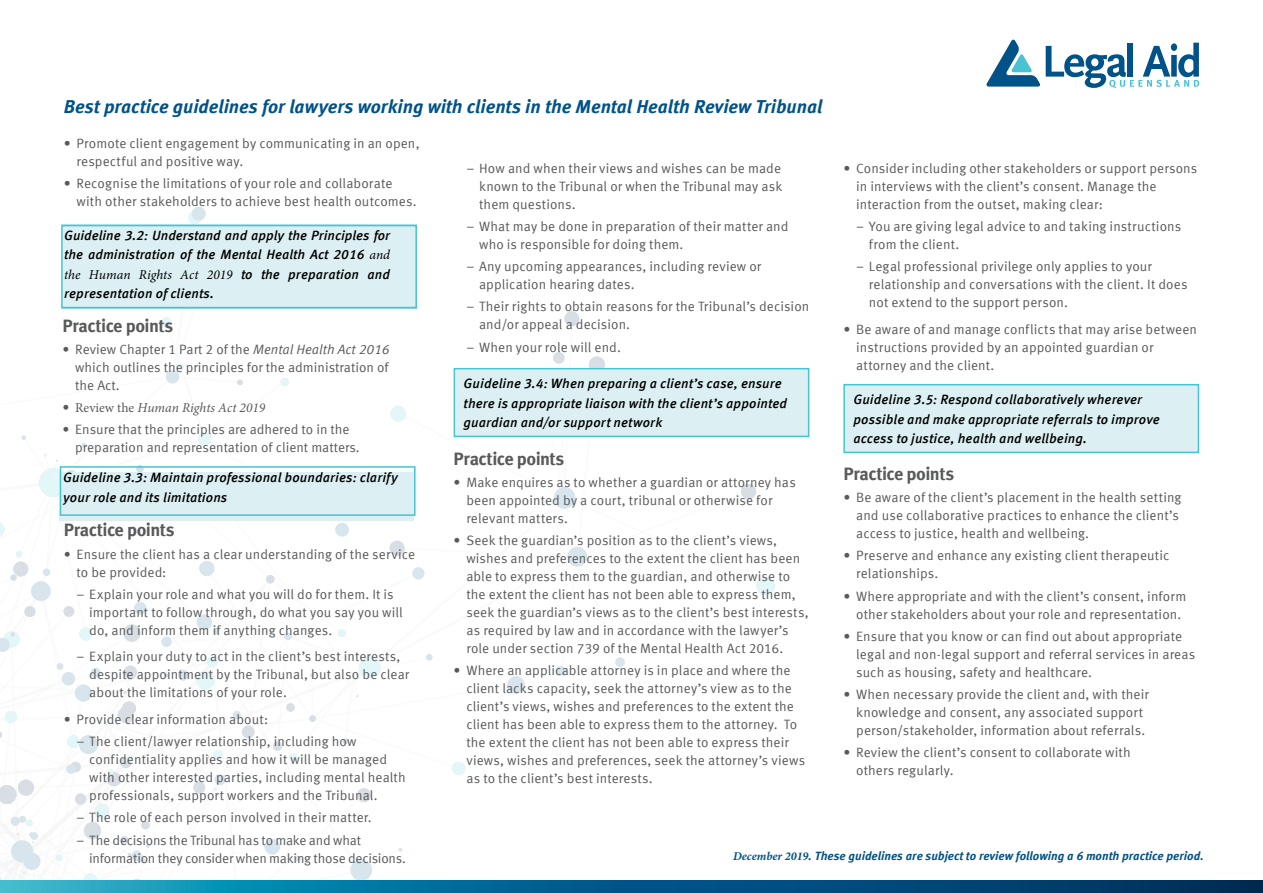
<style>
.page{position:relative;width:1263px;height:893px;background:#fff}
.page>*{position:absolute;margin:0;border:0;box-sizing:border-box;transform-origin:0 0}
.t1{font:italic 700 18.75px "Meta Offc";color:#005288}
.t2{font:700 18px "Meta Offc";letter-spacing:-.03em;color:#58595b}
.t3{font:13.5px/18px "Meta Offc Norm";letter-spacing:.005em;color:#58595b}
.t4{font:italic 500 13.5px/19.5px "Meta Offc";letter-spacing:.005em;color:#000}
.t5{font:13.5px/18px "Meta Offc Norm";letter-spacing:-.02em;color:#58595b}
.t6{font:italic 13.5px "Minion Pro";color:#000}
.t7{font:italic 13.5px "Minion Pro";color:#58595b}
.t8{font:italic 700 12px "Meta Offc";color:#005288}
.s1{font-family:"Minion Pro";font-weight:400}
.s2{font-family:"Meta Offc";font-weight:500}
.s3{font-family:"Meta Offc Norm Ita"}
.s4{font-family:"Meta Offc Norm";font-style:normal}
.s5{font-style:normal}
.s6{font-family:"Minion Pro"}
</style>
<div class="page">
<div style="left:188px;top:211px;width:13px;height:13px;background:#e3f6f8;border-radius:50%"></div>
<div style="left:192px;top:207px;width:14px;height:14px;background:#d9e5ed;border-radius:50%"></div>
<div style="left:756px;top:577px;width:19px;height:18px;background:#e3f6f8;border-radius:50%"></div>
<svg style="left:0;top:215px;width:766px;height:665px"></svg>
<svg style="left:66px;top:470px;width:10px;height:10px"></svg>
<svg style="left:986px;top:39px;width:213px;height:49px"></svg>
<svg style="left:0;top:880px;width:1263px;height:13px;background:#07638e"></svg>
<div style="left:62px;top:225px;width:354px;height:83px;background:#dcf0f3"></div>
<div style="left:61px;top:225px;width:356px;height:83px;border:2px solid #47c3d3"></div>
<div style="left:60px;top:472px;width:354px;height:48px;background:#dcf0f3"></div>
<div style="left:60px;top:466px;width:355px;height:50px;border:2px solid #47c3d3"></div>
<div style="left:454px;top:369px;width:355px;height:67px;background:#dcf0f3"></div>
<div style="left:454px;top:368px;width:355px;height:69px;border:2px solid #47c3d3"></div>
<div style="left:844px;top:385px;width:354px;height:67px;background:#dcf0f3"></div>
<div style="left:843px;top:384px;width:356px;height:69px;border:2px solid #47c3d3"></div>
<h1 class="t1" style="left:64px;top:95px;width:760px">Best practice guidelines for lawyers working with clients in the Mental Health Review Tribunal</h1>
<p class="t3" style="left:77px;top:134px;width:344px;text-indent:-13px">• Promote client engagement by communicating in an open, respectful and positive way.</p>
<p class="t3" style="left:77px;top:175px;width:342px;text-indent:-13px">• Recognise the limitations of your role and collaborate with other stakeholders to achieve best health outcomes.</p>
<p class="t4" style="left:64px;top:226px;width:327px">Guideline 3.2: Understand and apply the Principles for the administration of the Mental Health Act 2016 <span class="s1">and</span></p>
<p class="t6" style="left:64px;top:265px;width:327px">the Human Rights Act 2019 <span class="s2">to the preparation and</span></p>
<p class="t4" style="left:64px;top:284px;width:151px">representation of clients.</p>
<h2 class="t2" style="left:62px;top:315px;width:112px">Practice points</h2>
<p class="t3" style="left:75px;top:341px;width:316px;text-align:justify;text-indent:-13px">• Review Chapter 1 Part 2 of the <span class="s3">Mental Health Act 2016 </span>which outlines the principles for the administration of the Act.</p>
<p class="t7" style="left:62px;top:399px;width:204px"><span class="s4">•</span> <span class="s5">Review the</span> Human Rights Act 2019</p>
<p class="t3" style="left:75px;top:421px;width:286px;text-indent:-13px">• Ensure that the principles are adhered to in the preparation and representation of client matters.</p>
<p class="t4" style="left:63px;top:468px;width:336px">Guideline 3.3: Maintain professional boundaries: clarify your role and its limitations</p>
<h2 class="t2" style="left:64px;top:519px;width:112px">Practice points</h2>
<p class="t3" style="left:77px;top:545px;width:340px;text-indent:-13px">• Ensure the client has a clear understanding of the service to be provided:</p>
<p class="t3" style="left:89px;top:586px;width:315px;text-indent:-13px">– Explain your role and what you will do for them. It is important to follow through, do what you say you will do, and inform them if anything changes.</p>
<p class="t3" style="left:89px;top:648px;width:321px;text-indent:-13px">– Explain your duty to act in the client’s best interests, despite appointment by the Tribunal, but also be clear about the limitations of your role.</p>
<p class="t3" style="left:64px;top:711px;width:206px">• Provide clear information about:</p>
<p class="t3" style="left:89px;top:733px;width:318px;text-indent:-13px">– The client/lawyer relationship, including how confidentiality applies and how it will be managed with other interested parties, including mental health professionals, support workers and the Tribunal.</p>
<p class="t3" style="left:77px;top:809px;width:297px">– The role of each person involved in their matter.</p>
<p class="t5" style="left:89px;top:831px;width:318px;text-indent:-13px">– The decisions the Tribunal has to make and what information they consider when making those decisions.</p>
<p class="t3" style="left:479px;top:159px;width:305px;text-align:justify;text-indent:-13px">– How and when their views and wishes can be made known to the Tribunal or when the Tribunal may ask them questions.</p>
<p class="t3" style="left:479px;top:217px;width:311px;text-indent:-13px">– What may be done in preparation of their matter and who is responsible for doing them.</p>
<p class="t3" style="left:479px;top:258px;width:284px;text-indent:-13px">– Any upcoming appearances, including review or application hearing dates.</p>
<p class="t3" style="left:479px;top:298px;width:332px;text-indent:-13px">– Their rights to obtain reasons for the Tribunal’s decision and/or appeal a decision.</p>
<p class="t3" style="left:466px;top:338px;width:156px">– When your role will end.</p>
<p class="t4" style="left:464px;top:374px;width:325px">Guideline 3.4: When preparing a client’s case, ensure there is appropriate liaison with the client’s appointed guardian and/or support network</p>
<h2 class="t2" style="left:454px;top:448px;width:112px">Practice points</h2>
<p class="t3" style="left:466px;top:474px;width:331px;text-indent:-13px">• Make enquires as to whether a guardian or attorney has been appointed by a court, tribunal or otherwise for relevant matters.</p>
<p class="t3" style="left:466px;top:532px;width:344px;text-indent:-13px">• Seek the guardian’s position as to the client’s views, wishes and preferences to the extent the client has been able to express them to the guardian, and otherwise to the extent the client has not been able to express them, seek the guardian’s views as to the client’s best interests, as required by law and in accordance with the lawyer’s role under section 739 of the Mental Health Act 2016.</p>
<p class="t3" style="left:466px;top:662px;width:340px;text-indent:-13px">• Where an applicable attorney is in place and where the client lacks capacity, seek the attorney’s view as to the client’s views, wishes and preferences to the extent the client has been able to express them to the attorney. To the extent the client has not been able to express their views, wishes and preferences, seek the attorney’s views as to the client’s best interests.</p>
<p class="t3" style="left:856px;top:159px;width:343px;text-indent:-13px">• Consider including other stakeholders or support persons in interviews with the client’s consent. Manage the interaction from the outset, making clear:</p>
<p class="t3" style="left:869px;top:217px;width:314px;text-indent:-13px">– You are giving legal advice to and taking instructions from the client.</p>
<p class="t3" style="left:869px;top:258px;width:320px;text-indent:-13px">– Legal professional privilege only applies to your relationship and conversations with the client. It does not extend to the support person.</p>
<p class="t3" style="left:856px;top:320px;width:342px;text-indent:-13px">• Be aware of and manage conflicts that may arise between instructions provided by an appointed guardian or attorney and the client.</p>
<p class="t4" style="left:853px;top:390px;width:308px">Guideline 3.5: Respond collaboratively wherever possible and make appropriate referrals to improve access to justice, health and wellbeing.</p>
<h2 class="t2" style="left:843px;top:463px;width:112px">Practice points</h2>
<p class="t3" style="left:856px;top:489px;width:327px;text-indent:-13px">• Be aware of the client’s placement in the health setting and use collaborative practices to enhance the client’s access to justice, health and wellbeing.</p>
<p class="t3" style="left:856px;top:547px;width:315px;text-indent:-13px">• Preserve and enhance any existing client therapeutic relationships.</p>
<p class="t3" style="left:843px;top:587px;width:344px;text-align:center">• Where appropriate and with the client’s consent, inform other stakeholders about your role and representation.</p>
<p class="t3" style="left:856px;top:628px;width:341px;text-indent:-13px">• Ensure that you know or can find out about appropriate legal and non-legal support and referral services in areas such as housing, safety and healthcare.</p>
<p class="t3" style="left:856px;top:686px;width:294px;text-indent:-13px">• When necessary provide the client and, with their knowledge and consent, any associated support person/stakeholder, information about referrals.</p>
<p class="t3" style="left:856px;top:744px;width:276px;text-indent:-13px">• Review the client’s consent to collaborate with others regularly.</p>
<p class="t8" style="left:733px;top:848px;width:472px"><span class="s6">December 2019</span>. These guidelines are subject to review following a 6 month practice period.</p>
</div>
